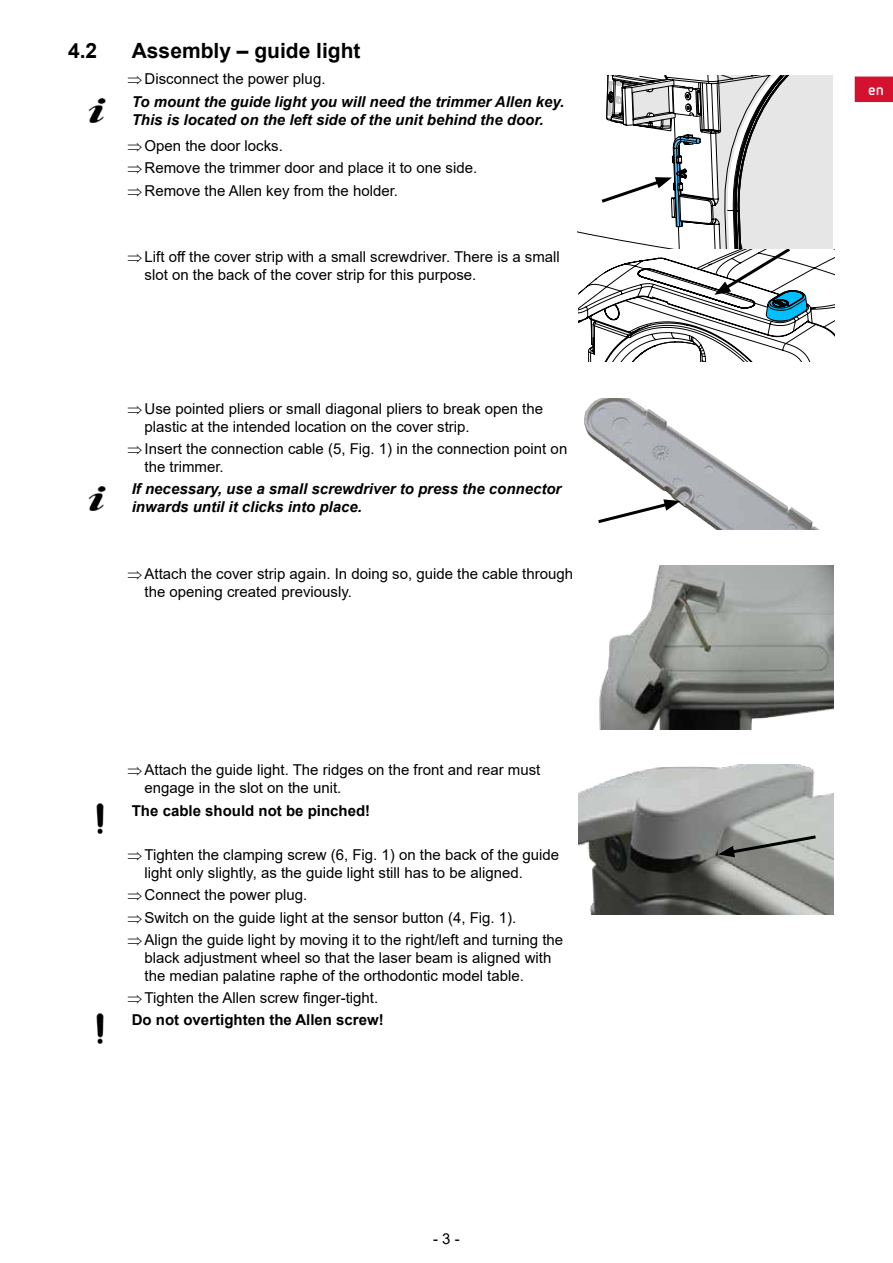
<style>
.page{position:relative;width:893px;height:1263px;background:#fff}
.page>*{position:absolute;margin:0;border:0;box-sizing:border-box;transform-origin:0 0}
.t1{font:700 21px "Arial";color:#000}
.t2{font:15px/18px "Arial";color:#000}
.t3{font:italic 700 15px/22.2px "Arial";color:#000}
.t4{font:700 15px "Arial";color:#000}
.t5{font:700 15px "Netto Pro";color:#fff}
.s1{font-weight:400;font-style:normal}
.s2{font-weight:700}
</style>
<div class="page">
<div style="left:855px;top:77px;width:37px;height:24px;background:#d51130"></div>
<div style="left:855px;top:77px;width:38px;height:25px;border:2px solid #d51130"></div>
<img style="left:88px;top:98px;width:18px;height:25px">
<img style="left:88px;top:486px;width:18px;height:25px">
<img style="left:96px;top:804px;width:8px;height:29px">
<img style="left:96px;top:1013px;width:8px;height:30px">
<img style="left:710px;top:525px;width:108px;height:4px">
<svg style="left:577px;top:75px;width:257px;height:450px"></svg>
<img style="left:599px;top:565px;width:234px;height:164px">
<img style="left:579px;top:764px;width:255px;height:150px">
<svg style="left:718px;top:833px;width:101px;height:24px;background:#8c8f8a"></svg>
<h1 class="t1" style="left:68px;top:36px;width:31px">4.2</h1>
<h1 class="t1" style="left:132px;top:36px;width:230px">Assembly – guide light</h1>
<p class="t3" style="left:128px;top:68px;width:438px">⇒<span class="s1">Disconnect the power plug.<br></span>To mount the guide light you will need the trimmer Allen key.</p>
<p class="t3" style="left:128px;top:106px;width:417px;line-height:26.5px">This is located on the left side of the unit behind the door. ⇒<span class="s1">Open the door locks.</span></p>
<p class="t2" style="left:128px;top:157px;width:351px;line-height:22.2px">⇒Remove the trimmer door and place it to one side. ⇒Remove the Allen key from the holder.</p>
<p class="t2" style="left:145px;top:248px;width:417px;text-indent:-17px">⇒Lift off the cover strip with a small screwdriver. There is a small slot on the back of the cover strip for this purpose.</p>
<p class="t2" style="left:145px;top:399px;width:400px;text-indent:-17px">⇒Use pointed pliers or small diagonal pliers to break open the plastic at the intended location on the cover strip.</p>
<p class="t2" style="left:145px;top:440px;width:424px;text-indent:-17px">⇒Insert the connection cable (5, Fig. 1) in the connection point on the trimmer.</p>
<p class="t3" style="left:132px;top:481px;width:431px;line-height:18px">If necessary, use a small screwdriver to press the connector inwards until it clicks into place.</p>
<p class="t2" style="left:145px;top:565px;width:430px;text-indent:-17px">⇒Attach the cover strip again. In doing so, guide the cable through the opening created previously.</p>
<p class="t2" style="left:145px;top:761px;width:397px;text-indent:-17px">⇒Attach the guide light. The ridges on the front and rear must engage in the slot on the unit.</p>
<p class="t4" style="left:132px;top:800px;width:240px">The cable should not be pinched!</p>
<p class="t2" style="left:145px;top:846px;width:416px;text-indent:-17px">⇒Tighten the clamping screw (6, Fig. 1) on the back of the guide light only slightly, as the guide light still has to be aligned.</p>
<p class="t2" style="left:128px;top:884px;width:437px;line-height:22.2px">⇒Connect the power plug.<br>⇒Switch on the guide light at the sensor button (4, Fig. 1). ⇒Align the guide light by moving it to the right/left and turning the</p>
<p class="t2" style="left:145px;top:948px;width:408px">black adjustment wheel so that the laser beam is aligned with the median palatine raphe of the orthodontic model table.</p>
<p class="t2" style="left:128px;top:986px;width:258px;line-height:22.4px">⇒Tighten the Allen screw finger-tight.<br><span class="s2">Do not overtighten the Allen screw!</span></p>
<p class="t2" style="left:433px;top:1230px;width:28px">- 3 -</p>
<p class="t5" style="left:868px;top:80px;width:17px">en</p>
</div>
